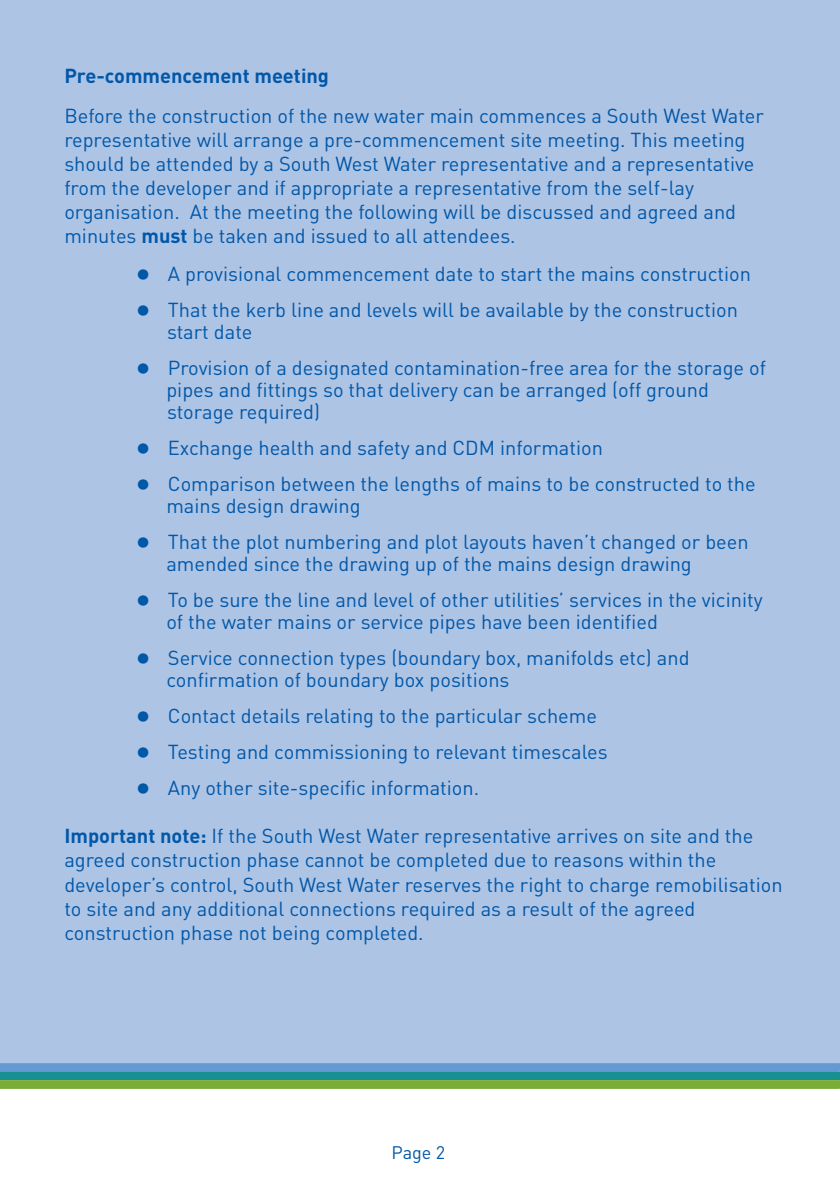
<style>
.page{position:relative;width:840px;height:1191px;background:#fff}
.page>*{position:absolute;margin:0;border:0;box-sizing:border-box;transform-origin:0 0}
.t1{font:20px/24px "DINOT";color:#0157a8}
.t2{font:700 20px "DINOT";color:#0157a8}
.t3{font:18px "DINOT";color:#0157a8}
.s1{font-weight:700}
</style>
<div class="page">
<div style="left:0;top:0;width:839px;height:1066px;background:#adc4e5"></div>
<svg style="left:0;top:1063px;width:839px;height:25px;background:#539c8a"></svg>
<p class="t2" style="left:64px;top:69px;width:266px">Pre-commencement meeting</p>
<p class="t1" style="left:64px;top:106px;width:700px">Before the construction of the new water main commences a South West Water representative will arrange a pre-commencement site meeting. This meeting should be attended by a South West Water representative and a representative from the developer and if appropriate a representative from the self-lay organisation. At the meeting the following will be discussed and agreed and minutes <span class="s1">must</span> be taken and issued to all attendees.</p>
<p class="t1" style="left:136px;top:264px;width:615px">● A provisional commencement date to start the mains construction</p>
<p class="t1" style="left:167px;top:301px;width:572px;line-height:22px;text-indent:-31px">● That the kerb line and levels will be available by the construction start date</p>
<p class="t1" style="left:166px;top:359px;width:601px;line-height:22px;text-indent:-30px">● Provision of a designated contamination-free area for the storage of pipes and fittings so that delivery can be arranged (off ground storage required)</p>
<p class="t1" style="left:136px;top:438px;width:468px">● Exchange health and safety and CDM information</p>
<p class="t1" style="left:166px;top:475px;width:590px;line-height:22px;text-indent:-30px">● Comparison between the lengths of mains to be constructed to the mains design drawing</p>
<p class="t1" style="left:166px;top:533px;width:583px;line-height:22px;text-indent:-30px">● That the plot numbering and plot layouts haven’t changed or been amended since the drawing up of the mains design drawing</p>
<p class="t1" style="left:166px;top:591px;width:597px;line-height:22px;text-indent:-30px">● To be sure the line and level of other utilities’ services in the vicinity of the water mains or service pipes have been identified</p>
<p class="t1" style="left:166px;top:649px;width:524px;line-height:22px;text-indent:-30px">● Service connection types (boundary box, manifolds etc) and confirmation of boundary box positions</p>
<p class="t1" style="left:136px;top:706px;width:462px">● Contact details relating to the particular scheme</p>
<p class="t1" style="left:136px;top:742px;width:472px">● Testing and commissioning to relevant timescales</p>
<p class="t1" style="left:136px;top:778px;width:344px">● Any other site-specific information.</p>
<p class="t1" style="left:64px;top:826px;width:719px"><span class="s1">Important note:</span> If the South West Water representative arrives on site and the agreed construction phase cannot be completed due to reasons within the developer’s control, South West Water reserves the right to charge remobilisation to site and any additional connections required as a result of the agreed construction phase not being completed.</p>
<p class="t3" style="left:391px;top:1146px;width:55px">Page 2</p>
</div>
